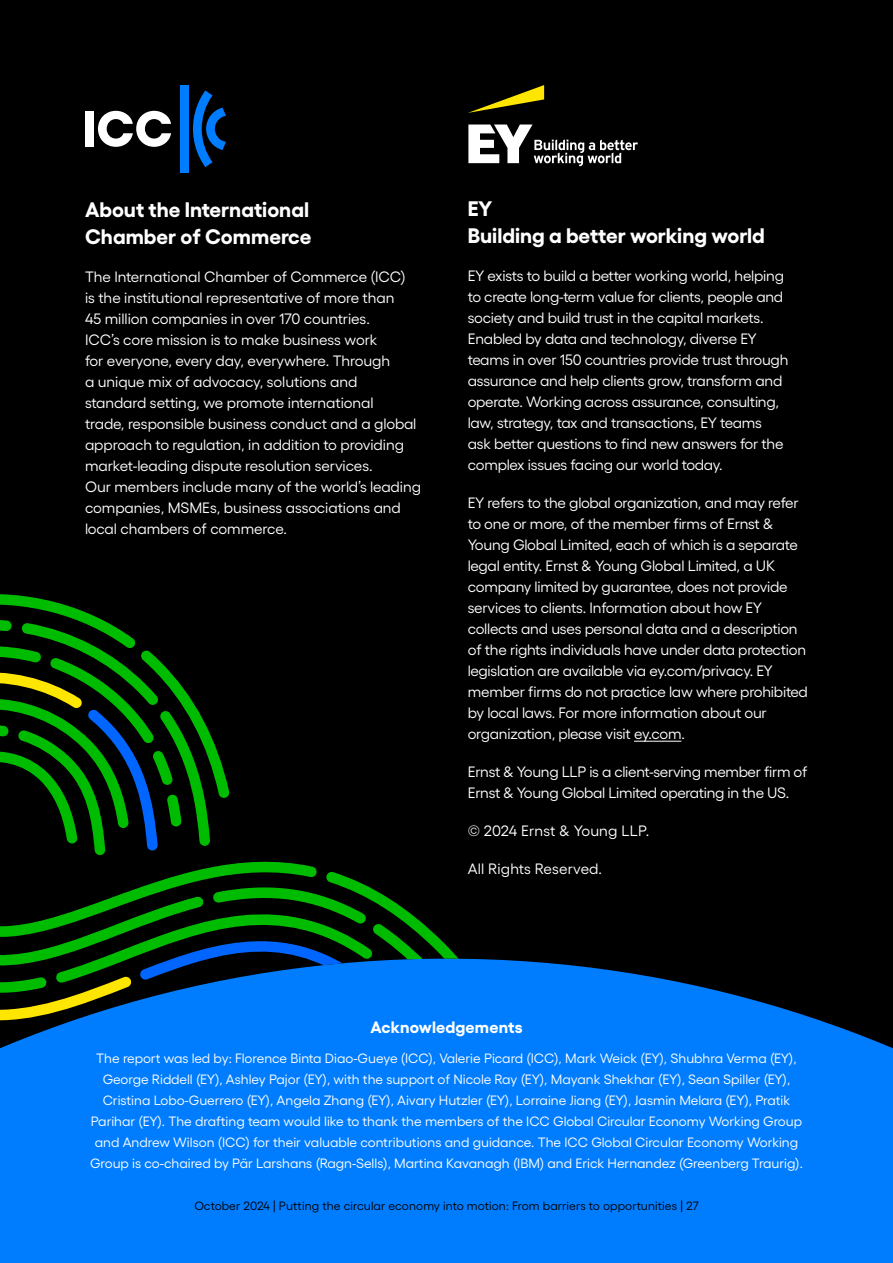
<style>
.page{position:relative;width:893px;height:1263px;background:#000}
.page>*{position:absolute;margin:0;border:0;box-sizing:border-box;transform-origin:0 0}
.t1{font:700 21px/27px "Gellix";color:#fff}
.t2{font:700 16.5px "Gellix";letter-spacing:.01em;color:#fff}
.t3{font:15px/21px "Gellix";letter-spacing:-.015em;color:#fff}
.t4{font:15px "Gellix";letter-spacing:.01em;color:#fff}
.t5{font:13.5px/21px "Gellix";color:#fff;text-align:center}
.t6{font:12px "Gellix";letter-spacing:.01em;color:#000}
</style>
<div class="page">
<div style="left:0;top:908px;width:893px;height:355px;background:#007dff"></div>
<svg style="left:0;top:740px;width:893px;height:309px"></svg>
<svg style="left:0;top:594px;width:518px;height:454px"></svg>
<div style="left:85px;top:111px;width:9px;height:35px;background:#fff"></div>
<svg style="left:98px;top:111px;width:73px;height:36px"></svg>
<div style="left:180px;top:85px;width:9px;height:88px;background:#007dff"></div>
<svg style="left:193px;top:90px;width:33px;height:77px"></svg>
<hr style="left:634px;top:741px;width:47px;height:1px;background:#fff">
<svg style="left:468px;top:85px;width:76px;height:28px"></svg>
<svg style="left:468px;top:125px;width:170px;height:41px"></svg>
<h1 class="t1" style="left:85px;top:193px;width:228px">About the International<br>Chamber of Commerce</h1>
<p class="t3" style="left:85px;top:264px;width:337px">The International Chamber of Commerce (ICC)<br>is the institutional representative of more than<br>45 million companies in over 170 countries.<br>ICC’s core mission is to make business work<br>for everyone, every day, everywhere. Through<br>a unique mix of advocacy, solutions and standard setting, we promote international<br>trade, responsible business conduct and a global approach to regulation, in addition to providing market-leading dispute resolution services.<br>Our members include many of the world’s leading companies, MSMEs, business associations and local chambers of commerce.</p>
<h1 class="t1" style="left:468px;top:193px;width:299px">EY<br>Building a better working world</h1>
<p class="t3" style="left:468px;top:264px;width:322px">EY exists to build a better working world, helping to create long-term value for clients, people and society and build trust in the capital markets.<br>Enabled by data and technology, diverse EY teams in over 150 countries provide trust through assurance and help clients grow, transform and operate. Working across assurance, consulting, law, strategy, tax and transactions, EY teams ask better questions to find new answers for the complex issues facing our world today.</p>
<p class="t3" style="left:468px;top:491px;width:342px">EY refers to the global organization, and may refer to one or more, of the member firms of Ernst &amp; Young Global Limited, each of which is a separate legal entity. Ernst &amp; Young Global Limited, a UK company limited by guarantee, does not provide services to clients. Information about how EY collects and uses personal data and a description of the rights individuals have under data protection legislation are available via ey.com/privacy. EY member firms do not practice law where prohibited by local laws. For more information about our organization, please visit ey.com.</p>
<p class="t3" style="left:468px;top:760px;width:341px">Ernst &amp; Young LLP is a client-serving member firm of<br>Ernst &amp; Young Global Limited operating in the US.</p>
<p class="t4" style="left:468px;top:820px;width:183px">© 2024 Ernst &amp; Young LLP.</p>
<p class="t4" style="left:468px;top:858px;width:136px">All Rights Reserved.</p>
<p class="t2" style="left:371px;top:1014px;width:153px">Acknowledgements</p>
<p class="t5" style="left:90px;top:1046px;width:714px">The report was led by: Florence Binta Diao-Gueye (ICC), Valerie Picard (ICC), Mark Weick (EY), Shubhra Verma (EY), George Riddell (EY), Ashley Pajor (EY), with the support of Nicole Ray (EY), Mayank Shekhar (EY), Sean Spiller (EY), Cristina Lobo-Guerrero (EY), Angela Zhang (EY), Aivary Hutzler (EY), Lorraine Jiang (EY), Jasmin Melara (EY), Pratik Parihar (EY). The drafting team would like to thank the members of the ICC Global Circular Economy Working Group and Andrew Wilson (ICC) for their valuable contributions and guidance. The ICC Global Circular Economy Working Group is co-chaired by Pär Larshans (Ragn-Sells), Martina Kavanagh (IBM) and Erick Hernandez (Greenberg Traurig).</p>
<p class="t6" style="left:194px;top:1197px;width:506px">October 2024 | Putting the circular economy into motion: From barriers to opportunities | 27</p>
</div>
